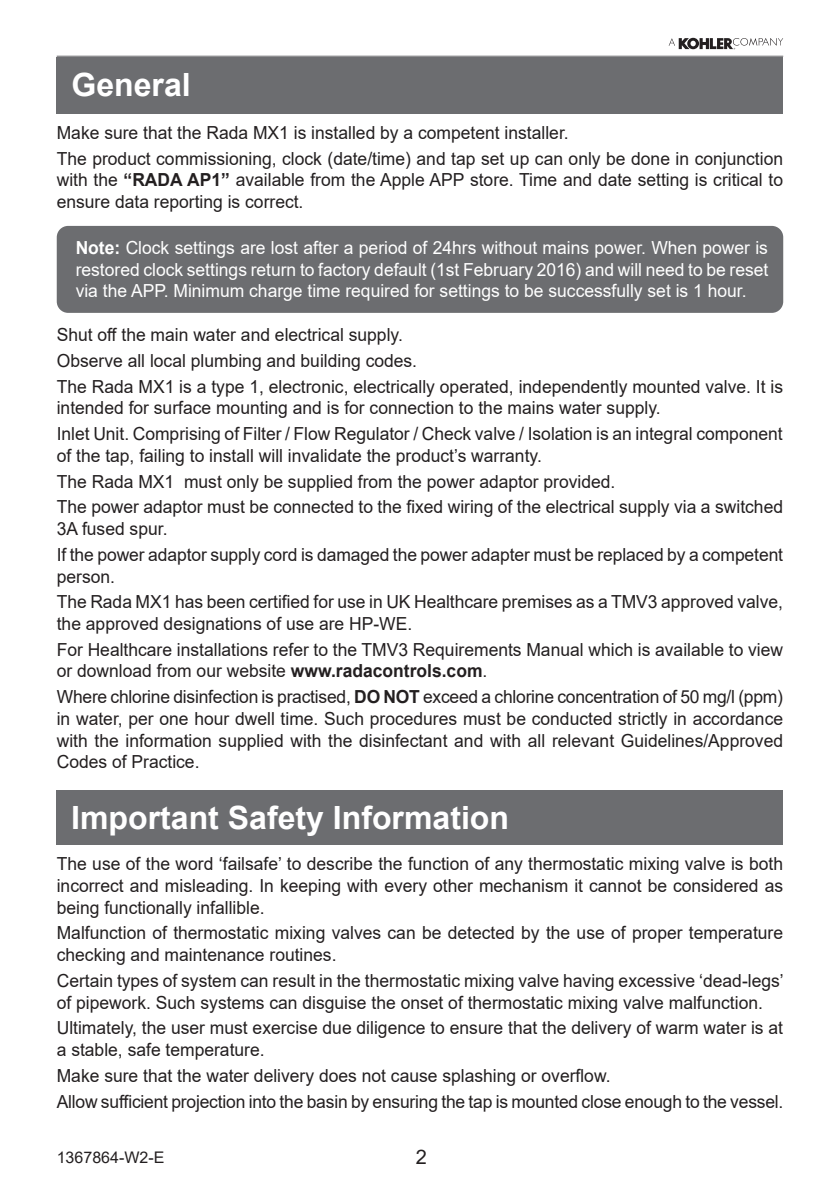
<style>
.page{position:relative;width:840px;height:1191px;background:#fff}
.page>*{position:absolute;margin:0;border:0;box-sizing:border-box;transform-origin:0 0}
.t1{font:700 32px "Arial";color:#fff}
.t2{font:20px "Arial";color:#231f20}
.t3{font:18px/25.8px "Arial";color:#231f20}
.t4{font:18px/21.6px "Arial";color:#fff;text-align:justify}
.t5{font:16px "Arial";color:#231f20}
.s1{font-weight:700}
</style>
<div class="page">
<hr style="left:57px;top:56px;width:725px;height:1px;background:#636366">
<svg style="left:668px;top:38px;width:114px;height:11px"></svg>
<div style="left:56px;top:57px;width:726px;height:56px;background:#6c6d70"></div>
<div style="left:57px;top:790px;width:725px;height:55px;background:#6c6d70"></div>
<div style="left:57px;top:226px;width:725px;height:87px;background:#6c6d70;border-radius:11px"></div>
<h1 class="t1" style="left:71px;top:62px;width:121px">General</h1>
<p class="t3" style="left:57px;top:119px;width:727px">Make sure that the Rada MX1 is installed by a competent installer.<br>The product commissioning, clock (date/time) and tap set up can only be done in conjunction</p>
<p class="t3" style="left:57px;top:169px;width:727px;line-height:21.6px">with the <span class="s1">“RADA AP1”</span> available from the Apple APP store. Time and date setting is critical to ensure data reporting is correct.</p>
<p class="t4" style="left:76px;top:237px;width:693px"><span class="s1">Note:</span> Clock settings are lost after a period of 24hrs without mains power. When power is restored clock settings return to factory default (1st February 2016) and will need to be reset via the APP. Minimum charge time required for settings to be successfully set is 1 hour.</p>
<p class="t3" style="left:57px;top:321px;width:727px">Shut off the main water and electrical supply.<br>Observe all local plumbing and building codes.<br>The Rada MX1 is a type 1, electronic, electrically operated, independently mounted valve. It is</p>
<p class="t3" style="left:57px;top:395px;width:727px">intended for surface mounting and is for connection to the mains water supply.<br>Inlet Unit. Comprising of Filter / Flow Regulator / Check valve / Isolation is an integral component</p>
<p class="t3" style="left:57px;top:442px;width:727px">of the tap, failing to install will invalidate the product’s warranty.<br>The Rada MX1 must only be supplied from the power adaptor provided.<br>The power adaptor must be connected to the fixed wiring of the electrical supply via a switched</p>
<p class="t3" style="left:57px;top:516px;width:727px">3A fused spur.<br>If the power adaptor supply cord is damaged the power adapter must be replaced by a competent</p>
<p class="t3" style="left:57px;top:563px;width:727px">person.<br>The Rada MX1 has been certified for use in UK Healthcare premises as a TMV3 approved valve,</p>
<p class="t3" style="left:57px;top:610px;width:727px">the approved designations of use are HP-WE.<br>For Healthcare installations refer to the TMV3 Requirements Manual which is available to view</p>
<p class="t3" style="left:57px;top:658px;width:727px">or download from our website <span class="s1">www.radacontrols.com</span>.<br>Where chlorine disinfection is practised, <span class="s1">DO NOT</span> exceed a chlorine concentration of 50 mg/l (ppm)</p>
<p class="t3" style="left:57px;top:707px;width:727px;line-height:21.6px;text-align:justify">in water, per one hour dwell time. Such procedures must be conducted strictly in accordance with the information supplied with the disinfectant and with all relevant Guidelines/Approved Codes of Practice.</p>
<h1 class="t1" style="left:71px;top:795px;width:439px">Important Safety Information</h1>
<p class="t3" style="left:57px;top:853px;width:727px;line-height:21.6px;text-align:justify">The use of the word ‘failsafe’ to describe the function of any thermostatic mixing valve is both incorrect and misleading. In keeping with every other mechanism it cannot be considered as being functionally infallible.</p>
<p class="t3" style="left:57px;top:922px;width:727px;line-height:21.6px">Malfunction of thermostatic mixing valves can be detected by the use of proper temperature checking and maintenance routines.</p>
<p class="t3" style="left:57px;top:969px;width:728px;line-height:21.6px">Certain types of system can result in the thermostatic mixing valve having excessive ‘dead-legs’ of pipework. Such systems can disguise the onset of thermostatic mixing valve malfunction.</p>
<p class="t3" style="left:57px;top:1017px;width:727px;line-height:21.6px">Ultimately, the user must exercise due diligence to ensure that the delivery of warm water is at a stable, safe temperature.</p>
<p class="t3" style="left:57px;top:1062px;width:727px">Make sure that the water delivery does not cause splashing or overflow.<br>Allow sufficient projection into the basin by ensuring the tap is mounted close enough to the vessel.</p>
<p class="t5" style="left:57px;top:1146px;width:109px">1367864-W2-E</p>
<p class="t2" style="left:415px;top:1143px;width:13px">2</p>
</div>
